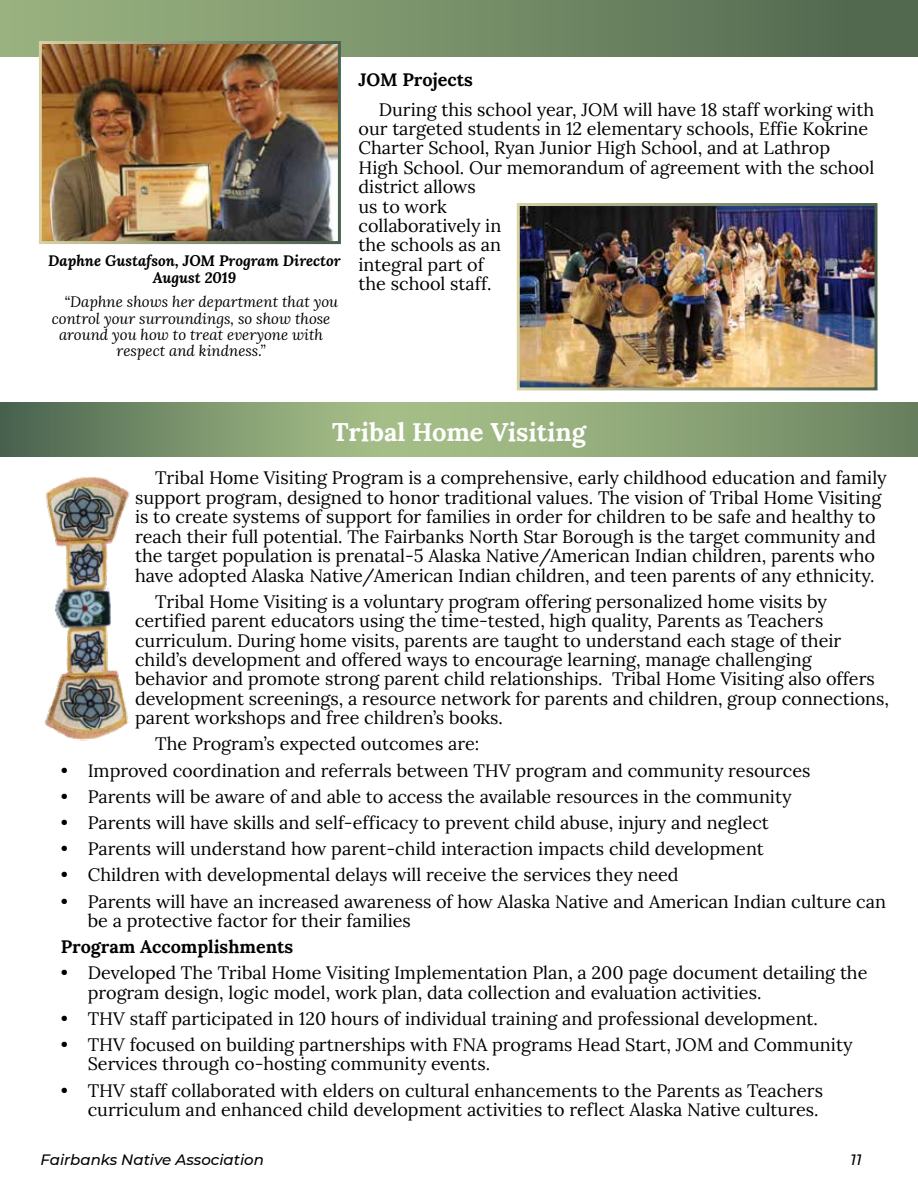
<style>
.page{position:relative;width:918px;height:1188px;background:#fff}
.page>*{position:absolute;margin:0;border:0;box-sizing:border-box;transform-origin:0 0}
.t1{font:700 25.5px "Lora";color:#fff}
.t2{font:18px/19.4px "Lora";color:#000}
.t3{font:700 18px "Lora";color:#000}
.t4{font:italic 15px "Lora";color:#000}
.t5{font:italic 700 15px/16.5px "Lora";color:#000;text-align:center}
.t6{font:italic 500 15px "Montserrat";color:#000}
</style>
<div class="page">
<img style="left:521px;top:207px;width:353px;height:179px">
<div style="left:0;top:0;width:918px;height:56px;background:linear-gradient(to right,#9eb380,#4f674f)"></div>
<svg style="left:0;top:403px;width:918px;height:54px;background:#849d72"></svg>
<img style="left:44px;top:477px;width:86px;height:264px">
<img style="left:43px;top:45px;width:294px;height:195px">
<p class="t5" style="left:48px;top:252px;width:294px">Daphne Gustafson, JOM Program Director<br>August 2019</p>
<p class="t4" style="left:64px;top:292px;width:275px">“Daphne shows her department that you</p>
<p class="t4" style="left:52px;top:308px;width:280px">control your surroundings, so show those</p>
<p class="t4" style="left:59px;top:324px;width:266px">around you how to treat everyone with</p>
<p class="t4" style="left:117px;top:340px;width:151px">respect and kindness.”</p>
<p class="t3" style="left:359px;top:64px;width:116px">JOM Projects</p>
<p class="t2" style="left:359px;top:98px;width:517px;text-indent:20px">During this school year, JOM will have 18 staff working with our targeted students in 12 elementary schools, Effie Kokrine Charter School, Ryan Junior High School, and at Lathrop High School. Our memorandum of agreement with the school district allows<br>us to work<br>collaboratively in<br>the schools as an<br>integral part of<br>the school staff.</p>
<h1 class="t1" style="left:332px;top:410px;width:255px">Tribal Home Visiting</h1>
<p class="t2" style="left:135px;top:467px;width:753px;text-indent:20px">Tribal Home Visiting Program is a comprehensive, early childhood education and family support program, designed to honor traditional values. The vision of Tribal Home Visiting is to create systems of support for families in order for children to be safe and healthy to reach their full potential. The Fairbanks North Star Borough is the target community and the target population is prenatal-5 Alaska Native/American Indian children, parents who have adopted Alaska Native/American Indian children, and teen parents of any ethnicity.</p>
<p class="t2" style="left:135px;top:591px;width:756px;text-indent:20px">Tribal Home Visiting is a voluntary program offering personalized home visits by certified parent educators using the time-tested, high quality, Parents as Teachers curriculum. During home visits, parents are taught to understand each stage of their child’s development and offered ways to encourage learning, manage challenging<br>behavior and promote strong parent child relationships. Tribal Home Visiting also offers development screenings, a resource network for parents and children, group connections, parent workshops and free children’s books.</p>
<p class="t2" style="left:155px;top:733px;width:325px">The Program’s expected outcomes are:</p>
<p class="t2" style="left:61px;top:759px;width:751px">• Improved coordination and referrals between THV program and community resources</p>
<p class="t2" style="left:61px;top:786px;width:733px">• Parents will be aware of and able to access the available resources in the community</p>
<p class="t2" style="left:61px;top:812px;width:710px">• Parents will have skills and self-efficacy to prevent child abuse, injury and neglect</p>
<p class="t2" style="left:61px;top:838px;width:705px">• Parents will understand how parent-child interaction impacts child development</p>
<p class="t2" style="left:61px;top:864px;width:619px">• Children with developmental delays will receive the services they need</p>
<p class="t2" style="left:88px;top:890px;width:800px;text-indent:-27px">• Parents will have an increased awareness of how Alaska Native and American Indian culture can be a protective factor for their families</p>
<p class="t3" style="left:61px;top:931px;width:234px">Program Accomplishments</p>
<p class="t2" style="left:88px;top:962px;width:781px;text-indent:-27px">• Developed The Tribal Home Visiting Implementation Plan, a 200 page document detailing the program design, logic model, work plan, data collection and evaluation activities.</p>
<p class="t2" style="left:61px;top:1008px;width:759px">• THV staff participated in 120 hours of individual training and professional development.</p>
<p class="t2" style="left:88px;top:1034px;width:766px;text-indent:-27px">• THV focused on building partnerships with FNA programs Head Start, JOM and Community<br>Services through co-hosting community events.</p>
<p class="t2" style="left:61px;top:1079px;width:764px;text-align:right">• THV staff collaborated with elders on cultural enhancements to the Parents as Teachers curriculum and enhanced child development activities to reflect Alaska Native cultures.</p>
<p class="t6" style="left:40px;top:1149px;width:225px">Fairbanks Native Association</p>
<p class="t6" style="left:850px;top:1149px;width:13px">11</p>
</div>
